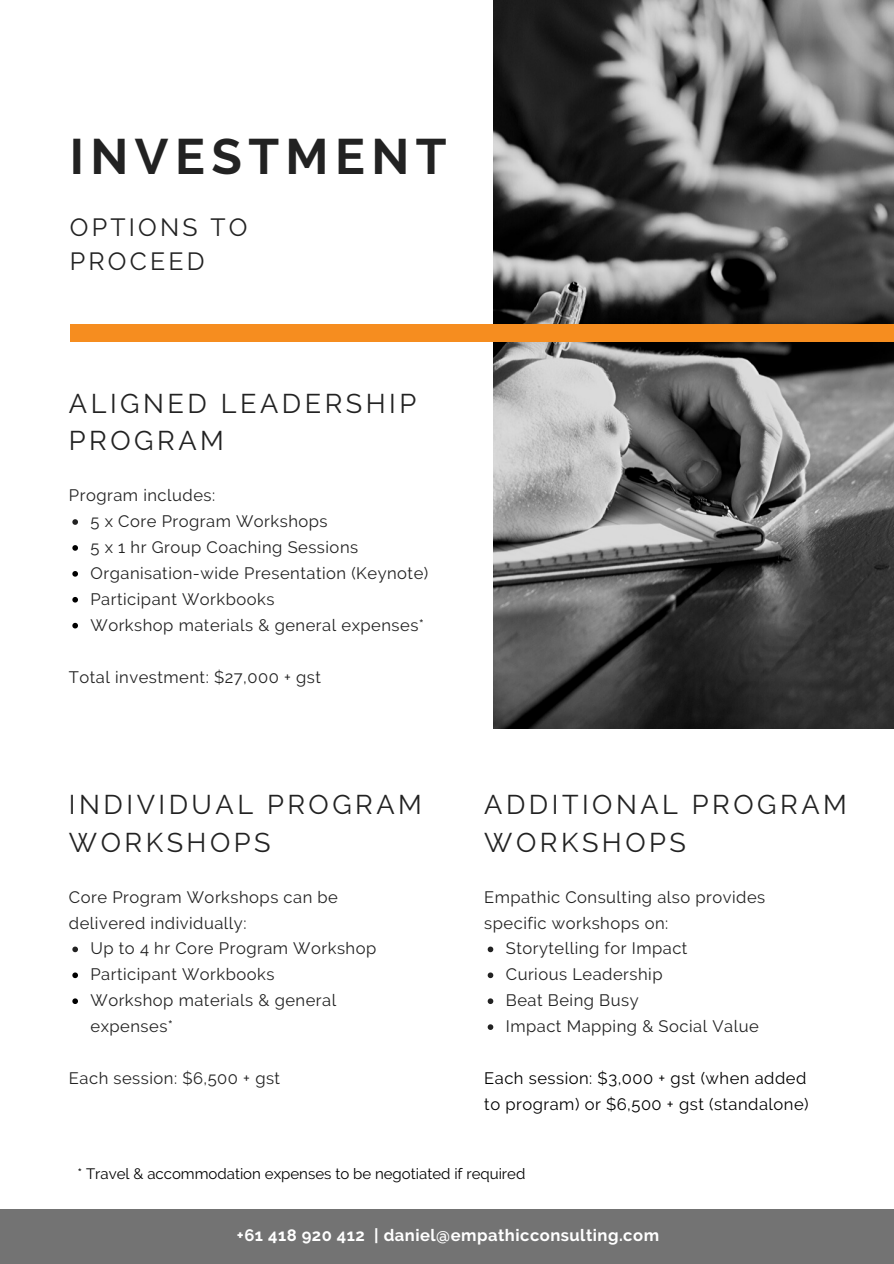
<style>
.page{position:relative;width:894px;height:1264px;background:#fff}
.page>*{position:absolute;margin:0;border:0;box-sizing:border-box;transform-origin:0 0}
.t1{font:700 49.65px "Raleway";letter-spacing:.13em;color:#222}
.t2{font:27px/37.2px "Raleway";letter-spacing:.13em;color:#222}
.t3{font:24.9px/33.8px "Raleway";letter-spacing:.13em;color:#222}
.t4{font:16.5px/26px "Raleway";letter-spacing:.03em;color:#222}
.t5{font:16.5px/26px "Raleway";letter-spacing:.03em;color:#000}
.t6{font:700 16.5px "Raleway";letter-spacing:.03em;color:#fff}
.t7{font:15px "Raleway";color:#000}
</style>
<div class="page">
<svg style="left:72px;top:519px;width:6px;height:6px"></svg>
<svg style="left:72px;top:545px;width:6px;height:5px"></svg>
<svg style="left:72px;top:571px;width:6px;height:5px"></svg>
<svg style="left:72px;top:597px;width:6px;height:5px"></svg>
<svg style="left:72px;top:623px;width:6px;height:5px"></svg>
<img style="left:493px;top:0;width:400px;height:728px">
<div style="left:70px;top:324px;width:823px;height:17px;background:#f68d1f"></div>
<div style="left:0;top:1209px;width:893px;height:54px;background:#737373"></div>
<svg style="left:72px;top:946px;width:6px;height:6px"></svg>
<svg style="left:72px;top:972px;width:6px;height:6px"></svg>
<svg style="left:72px;top:998px;width:6px;height:6px"></svg>
<svg style="left:487px;top:946px;width:6px;height:6px"></svg>
<svg style="left:487px;top:972px;width:6px;height:6px"></svg>
<svg style="left:487px;top:998px;width:6px;height:6px"></svg>
<svg style="left:487px;top:1024px;width:6px;height:5px"></svg>
<h1 class="t1" style="left:70px;top:127px;width:378px">INVESTMENT</h1>
<h3 class="t3" style="left:70px;top:211px;width:179px">OPTIONS TO<br>PROCEED</h3>
<h2 class="t2" style="left:69px;top:385px;width:349px">ALIGNED LEADERSHIP<br>PROGRAM</h2>
<p class="t4" style="left:69px;top:482px;width:148px">Program includes:</p>
<p class="t4" style="left:90px;top:508px;width:339px">5 x Core Program Workshops<br>5 x 1 hr Group Coaching Sessions Organisation-wide Presentation (Keynote)<br>Participant Workbooks<br>Workshop materials &amp; general expenses*</p>
<p class="t4" style="left:69px;top:663px;width:253px">Total investment: $27,000 + gst</p>
<h2 class="t2" style="left:69px;top:786px;width:354px">INDIVIDUAL PROGRAM<br>WORKSHOPS</h2>
<p class="t4" style="left:69px;top:883px;width:270px">Core Program Workshops can be delivered individually:</p>
<p class="t4" style="left:90px;top:935px;width:287px">Up to 4 hr Core Program Workshop<br>Participant Workbooks<br>Workshop materials &amp; general expenses*</p>
<p class="t4" style="left:69px;top:1065px;width:213px">Each session: $6,500 + gst</p>
<h2 class="t2" style="left:484px;top:786px;width:364px">ADDITIONAL PROGRAM<br>WORKSHOPS</h2>
<p class="t4" style="left:484px;top:883px;width:282px">Empathic Consulting also provides specific workshops on:</p>
<p class="t4" style="left:505px;top:935px;width:254px">Storytelling for Impact<br>Curious Leadership<br>Beat Being Busy<br>Impact Mapping &amp; Social Value</p>
<p class="t5" style="left:484px;top:1065px;width:326px">Each session: $3,000 + gst (when added to program) or $6,500 + gst (standalone)</p>
<p class="t7" style="left:77px;top:1164px;width:449px">* Travel &amp; accommodation expenses to be negotiated if required</p>
<p class="t6" style="left:237px;top:1225px;width:423px">+61 418 920 412 | daniel@empathicconsulting.com</p>
</div>
